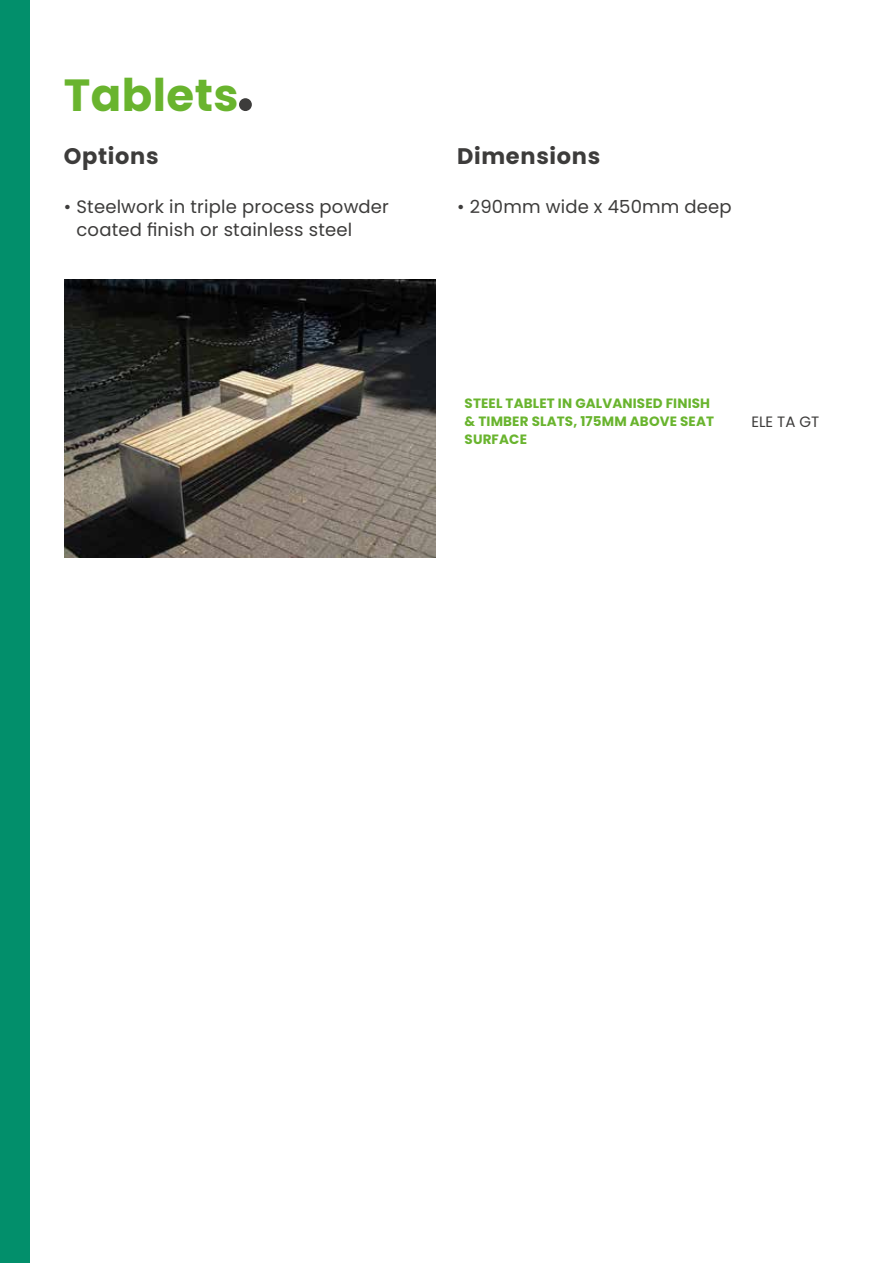
<style>
.page{position:relative;width:893px;height:1263px;background:#fff}
.page>*{position:absolute;margin:0;border:0;box-sizing:border-box;transform-origin:0 0}
.t1{font:700 45px "Poppins";letter-spacing:.01em;color:#69b42e}
.t2{font:700 22.5px "Poppins";letter-spacing:.03em;color:#3d3c3b}
.t3{font:18px/22.5px "Poppins";letter-spacing:.01em;color:#3d3c3b}
.t4{font:15px "Poppins";color:#3d3c3b}
.t5{font:700 13.5px/18px "Poppins";letter-spacing:.01em;color:#69b42e}
</style>
<div class="page">
<div style="left:239px;top:98px;width:13px;height:13px;background:#3d3c3b;border-radius:50%"></div>
<img style="left:65px;top:279px;width:371px;height:278px">
<div style="left:0;top:0;width:30px;height:1263px;background:#028f6b"></div>
<h1 class="t1" style="left:64px;top:69px;width:176px">Tablets</h1>
<p class="t2" style="left:64px;top:143px;width:96px">Options</p>
<p class="t2" style="left:457px;top:143px;width:145px">Dimensions</p>
<p class="t3" style="left:77px;top:196px;width:314px;text-indent:-13px">• Steelwork in triple process powder coated finish or stainless steel</p>
<p class="t3" style="left:457px;top:196px;width:276px">• 290mm wide x 450mm deep</p>
<p class="t5" style="left:465px;top:394px;width:251px">STEEL TABLET IN GALVANISED FINISH &amp; TIMBER SLATS, 175MM ABOVE SEAT<br>SURFACE</p>
<p class="t4" style="left:751px;top:413px;width:69px">ELE TA GT</p>
</div>
